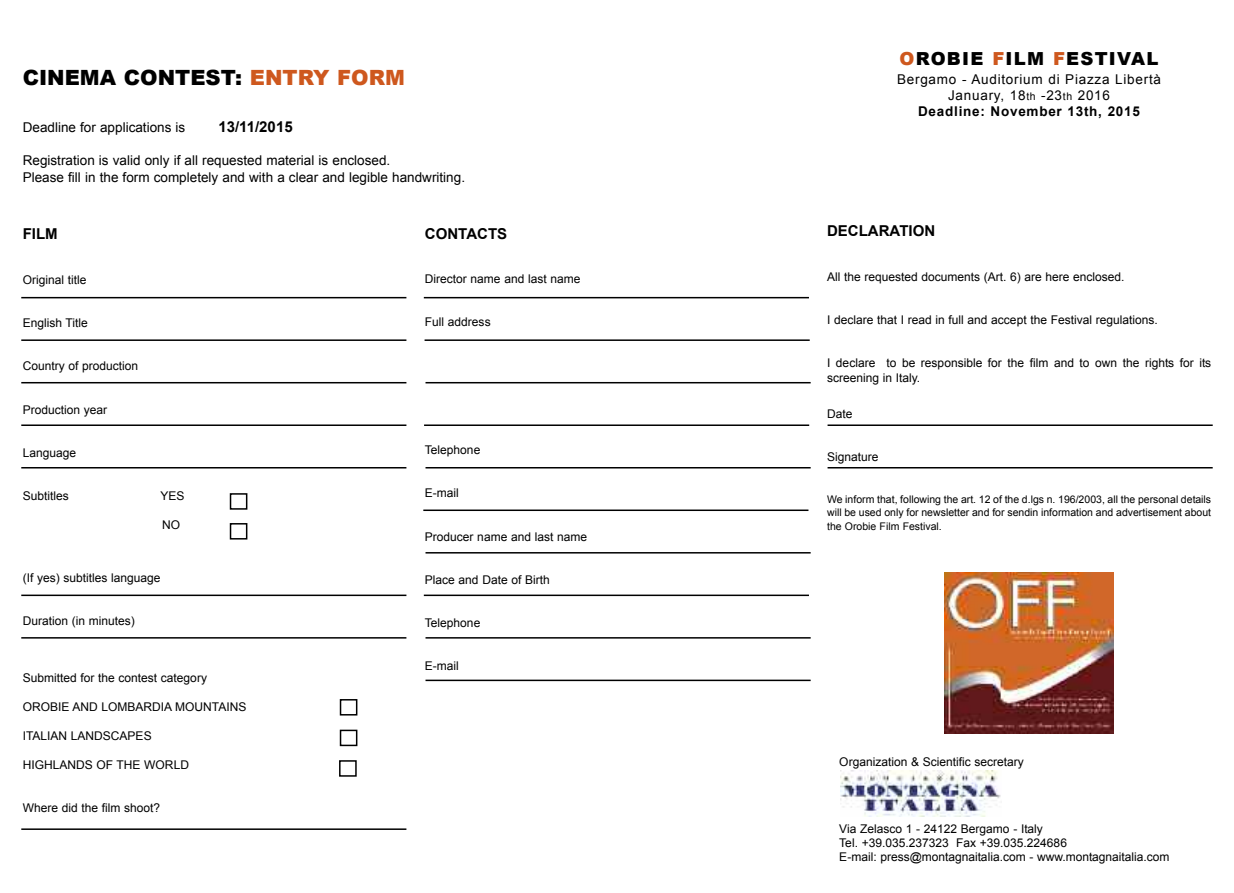
<style>
.page{position:relative;width:1234px;height:893px;background:#fff}
.page>*{position:absolute;margin:0;border:0;box-sizing:border-box;transform-origin:0 0}
.t1{font:900 21px "Arial";color:#000}
.t2{font:900 18px "Arial";letter-spacing:.065em;color:#000}
.t3{font:700 15px "Arial";color:#000}
.t4{font:13.5px/16.2px "Arial";color:#000}
.t5{font:13.5px/16.2px "Arial";letter-spacing:.055em;color:#000;text-align:center}
.t6{font:12px/14.4px "Arial";color:#000}
.t7{font:10.5px/12.6px "Arial";color:#000}
.s1{color:#ce581e}
.s2{font-size:10.5px}
.s3{font-weight:700}
</style>
<div class="page">
<div style="left:340px;top:699px;width:17px;height:16px;border:2px solid #000"></div>
<hr style="left:21px;top:297px;width:385px;height:1px;background:#000">
<hr style="left:21px;top:339px;width:385px;height:2px;background:#000">
<hr style="left:21px;top:382px;width:385px;height:1px;background:#000">
<hr style="left:21px;top:424px;width:385px;height:2px;background:#000">
<hr style="left:21px;top:467px;width:385px;height:1px;background:#000">
<hr style="left:21px;top:595px;width:385px;height:1px;background:#000">
<hr style="left:21px;top:637px;width:385px;height:2px;background:#000">
<div style="left:230px;top:523px;width:17px;height:17px;border:2px solid #000"></div>
<div style="left:230px;top:493px;width:17px;height:17px;border:2px solid #000"></div>
<hr style="left:424px;top:297px;width:384px;height:1px;background:#000">
<hr style="left:424px;top:339px;width:385px;height:2px;background:#000">
<hr style="left:425px;top:382px;width:385px;height:1px;background:#000">
<hr style="left:424px;top:424px;width:385px;height:2px;background:#000">
<hr style="left:425px;top:467px;width:385px;height:1px;background:#000">
<hr style="left:423px;top:509px;width:385px;height:2px;background:#000">
<hr style="left:424px;top:595px;width:384px;height:1px;background:#000">
<hr style="left:425px;top:552px;width:385px;height:2px;background:#000">
<hr style="left:827px;top:467px;width:385px;height:1px;background:#000">
<hr style="left:827px;top:424px;width:385px;height:2px;background:#000">
<hr style="left:21px;top:828px;width:385px;height:2px;background:#000">
<svg style="left:1112px;top:573px;width:2px;height:161px"></svg>
<img style="left:944px;top:573px;width:168px;height:161px">
<img style="left:840px;top:771px;width:161px;height:45px">
<div style="left:340px;top:730px;width:17px;height:16px;border:2px solid #000"></div>
<div style="left:339px;top:760px;width:17px;height:17px;border:2px solid #000"></div>
<hr style="left:425px;top:680px;width:385px;height:1px;background:#000">
<hr style="left:425px;top:637px;width:385px;height:2px;background:#000">
<h1 class="t1" style="left:23px;top:61px;width:383px">CINEMA CONTEST: <span class="s1">ENTRY FORM</span></h1>
<p class="t4" style="left:23px;top:119px;width:164px">Deadline for applications is</p>
<p class="t3" style="left:218px;top:119px;width:76px">13/11/2015</p>
<p class="t4" style="left:23px;top:153px;width:443px">Registration is valid only if all requested material is enclosed.<br>Please fill in the form completely and with a clear and legible handwriting.</p>
<p class="t3" style="left:23px;top:226px;width:36px">FILM</p>
<p class="t6" style="left:23px;top:273px;width:65px">Original title</p>
<p class="t6" style="left:23px;top:316px;width:67px">English Title</p>
<p class="t6" style="left:23px;top:359px;width:117px">Country of production</p>
<p class="t6" style="left:23px;top:402px;width:86px">Production year</p>
<p class="t6" style="left:23px;top:445px;width:55px">Language</p>
<p class="t6" style="left:23px;top:489px;width:48px">Subtitles</p>
<p class="t6" style="left:160px;top:489px;width:26px">YES</p>
<p class="t6" style="left:162px;top:517px;width:20px">NO</p>
<p class="t6" style="left:23px;top:570px;width:139px">(If yes) subtitles language</p>
<p class="t6" style="left:23px;top:613px;width:114px">Duration (in minutes)</p>
<p class="t6" style="left:23px;top:671px;width:186px">Submitted for the contest category</p>
<p class="t6" style="left:23px;top:700px;width:225px">OROBIE AND LOMBARDIA MOUNTAINS</p>
<p class="t6" style="left:23px;top:729px;width:130px">ITALIAN LANDSCAPES</p>
<p class="t6" style="left:23px;top:757px;width:168px">HIGHLANDS OF THE WORLD</p>
<p class="t6" style="left:23px;top:801px;width:139px">Where did the film shoot?</p>
<p class="t3" style="left:425px;top:226px;width:84px">CONTACTS</p>
<p class="t6" style="left:425px;top:271px;width:157px">Director name and last name</p>
<p class="t6" style="left:425px;top:315px;width:67px">Full address</p>
<p class="t6" style="left:425px;top:443px;width:57px">Telephone</p>
<p class="t6" style="left:425px;top:486px;width:35px">E-mail</p>
<p class="t6" style="left:425px;top:529px;width:164px">Producer name and last name</p>
<p class="t6" style="left:425px;top:572px;width:126px">Place and Date of Birth</p>
<p class="t6" style="left:425px;top:616px;width:57px">Telephone</p>
<p class="t6" style="left:425px;top:659px;width:35px">E-mail</p>
<h2 class="t2" style="left:899px;top:46px;width:260px"><span class="s1">O</span>ROBIE <span class="s1">F</span>ILM <span class="s1">F</span>ESTIVAL</h2>
<p class="t5" style="left:896px;top:71px;width:265px">Bergamo - Auditorium di Piazza Libertà<br>January, 18<span class="s2">th</span> -23<span class="s2">th</span> 2016<br><span class="s3">Deadline: November 13th, 2015</span></p>
<p class="t3" style="left:826px;top:223px;width:110px">DECLARATION</p>
<p class="t6" style="left:826px;top:270px;width:299px">All the requested documents (Art. 6) are here enclosed.</p>
<p class="t6" style="left:826px;top:313px;width:332px">I declare that I read in full and accept the Festival regulations.</p>
<p class="t6" style="left:826px;top:356px;width:385px">I declare to be responsible for the film and to own the rights for its screening in Italy.</p>
<p class="t6" style="left:826px;top:407px;width:27px">Date</p>
<p class="t6" style="left:826px;top:450px;width:53px">Signature</p>
<p class="t7" style="left:826px;top:493px;width:385px">We inform that, following the art. 12 of the d.lgs n. 196/2003, all the personal details will be used only for newsletter and for sendin information and advertisement about</p>
<p class="t7" style="left:826px;top:520px;width:116px">the Orobie Film Festival.</p>
<p class="t6" style="left:839px;top:755px;width:186px">Organization &amp; Scientific secretary</p>
<p class="t6" style="left:839px;top:821px;width:331px">Via Zelasco 1 - 24122 Bergamo - Italy<br>Tel. +39.035.237323 Fax +39.035.224686<br>E-mail: press@montagnaitalia.com - www.montagnaitalia.com</p>
</div>
